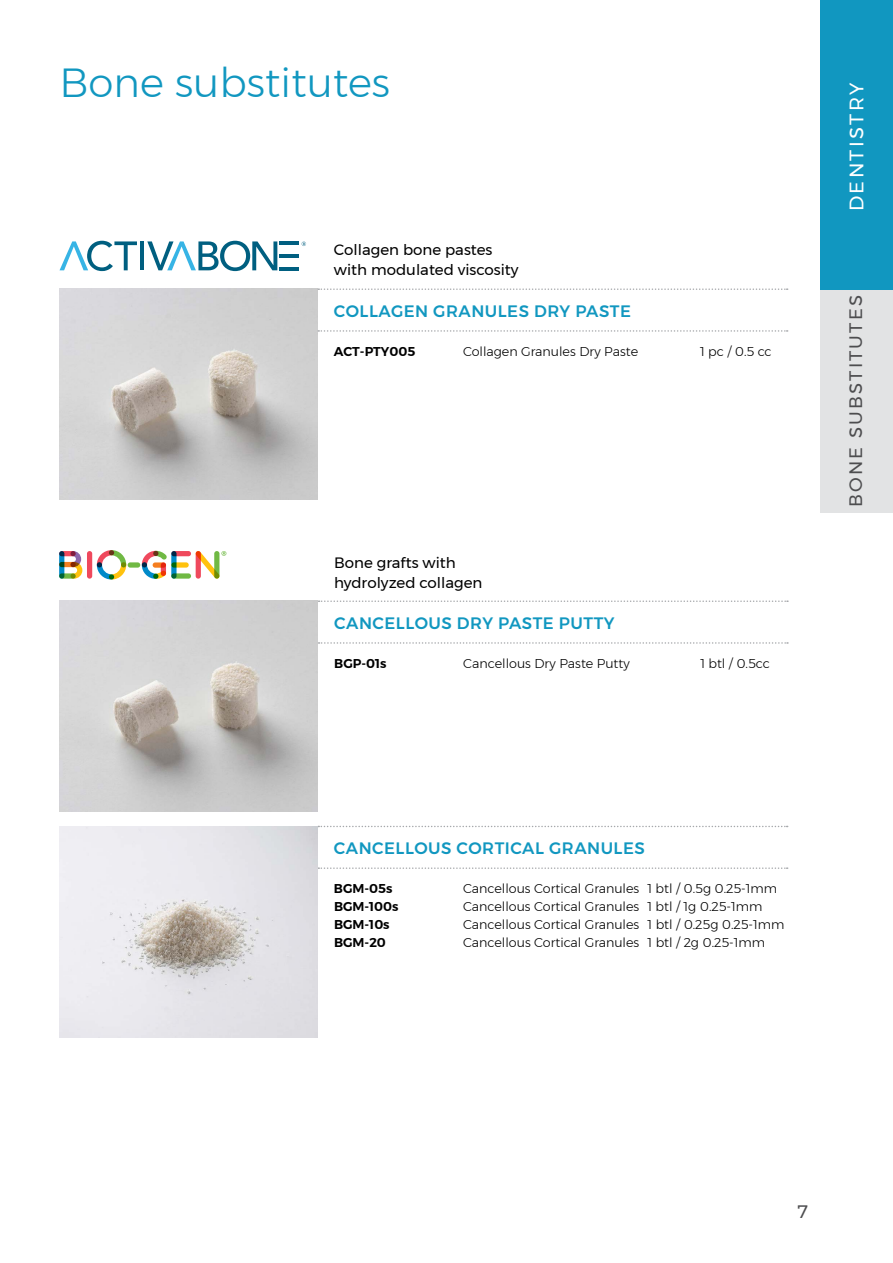
<style>
.page{position:relative;width:893px;height:1263px;background:#fff}
.page>*{position:absolute;margin:0;border:0;box-sizing:border-box;transform-origin:0 0}
.t1{font:300 40.5px "Montserrat";color:#1197c0}
.t2{font:19.5px "Montserrat";letter-spacing:.12em;color:#fff}
.t3{font:18px "Montserrat";letter-spacing:.12em;color:#4d4d4f}
.t4{font:500 16.5px "Montserrat";letter-spacing:.03em;color:#1197c0}
.t5{font:15px/19.5px "Montserrat";color:#000}
.t6{font:300 12.75px "Montserrat";color:#000}
.t7{font:600 12.75px "Montserrat";color:#000}
</style>
<div class="page">
<div style="left:821px;top:288px;width:72px;height:225px;background:#e2e3e4"></div>
<div style="left:821px;top:0;width:72px;height:289px;background:#1197c0"></div>
<svg style="left:60px;top:241px;width:77px;height:30px"></svg>
<hr style="left:140px;top:241px;width:4px;height:29px;background:#005f80">
<svg style="left:147px;top:241px;width:130px;height:30px"></svg>
<hr style="left:280px;top:241px;width:19px;height:4px;background:#005f80">
<hr style="left:280px;top:267px;width:19px;height:3px;background:#005f80">
<hr style="left:280px;top:254px;width:19px;height:3px;background:#005f80">
<svg style="left:302px;top:242px;width:4px;height:4px"></svg>
<img style="left:60px;top:288px;width:257px;height:211px">
<svg style="left:318px;top:288px;width:470px;height:2px"></svg>
<svg style="left:318px;top:330px;width:470px;height:2px"></svg>
<img style="left:60px;top:600px;width:257px;height:211px">
<svg style="left:319px;top:600px;width:469px;height:2px"></svg>
<svg style="left:319px;top:642px;width:469px;height:2px"></svg>
<div style="left:87px;top:551px;width:5px;height:28px;background:#ef495d;border-radius:3px"></div>
<div style="left:171px;top:551px;width:6px;height:28px;background:#008ac9;border-radius:3px"></div>
<svg style="left:171px;top:551px;width:20px;height:5px"></svg>
<svg style="left:171px;top:562px;width:18px;height:6px"></svg>
<svg style="left:171px;top:573px;width:20px;height:6px"></svg>
<div style="left:59px;top:551px;width:5px;height:28px;background:#008ac9;border-radius:3px"></div>
<svg style="left:59px;top:551px;width:17px;height:5px"></svg>
<svg style="left:59px;top:562px;width:17px;height:5px"></svg>
<svg style="left:59px;top:573px;width:17px;height:6px"></svg>
<svg style="left:70px;top:551px;width:12px;height:28px"></svg>
<svg style="left:97px;top:550px;width:29px;height:29px"></svg>
<svg style="left:142px;top:551px;width:25px;height:28px"></svg>
<div style="left:128px;top:562px;width:12px;height:6px;background:#70b944;border-radius:3px"></div>
<svg style="left:196px;top:551px;width:30px;height:28px"></svg>
<svg style="left:318px;top:826px;width:470px;height:1px"></svg>
<svg style="left:318px;top:867px;width:470px;height:2px"></svg>
<img style="left:60px;top:826px;width:257px;height:211px">
<h1 class="t1" style="left:60px;top:52px;width:332px">Bone substitutes</h1>
<p class="t5" style="left:334px;top:240px;width:186px">Collagen bone pastes with modulated viscosity</p>
<p class="t4" style="left:334px;top:298px;width:298px">COLLAGEN GRANULES DRY PASTE</p>
<p class="t7" style="left:334px;top:341px;width:83px">ACT-PTY005</p>
<p class="t6" style="left:463px;top:342px;width:177px">Collagen Granules Dry Paste</p>
<p class="t6" style="left:700px;top:342px;width:73px">1 pc / 0.5 cc</p>
<p class="t5" style="left:334px;top:553px;width:150px">Bone grafts with hydrolyzed collagen</p>
<p class="t4" style="left:334px;top:610px;width:282px">CANCELLOUS DRY PASTE PUTTY</p>
<p class="t7" style="left:334px;top:653px;width:54px">BGP-01s</p>
<p class="t6" style="left:463px;top:654px;width:168px">Cancellous Dry Paste Putty</p>
<p class="t6" style="left:700px;top:654px;width:71px">1 btl / 0.5cc</p>
<h2 class="t2" style="left:842px;top:211px;width:130px;rotate:-90deg">DENTISTRY</h2>
<h3 class="t3" style="left:842px;top:507px;width:213px;rotate:-90deg">BONE SUBSTITUTES</h3>
<p class="t4" style="left:334px;top:836px;width:312px">CANCELLOUS CORTICAL GRANULES</p>
<p class="t7" style="left:334px;top:878px;width:60px">BGM-05s</p>
<p class="t6" style="left:463px;top:879px;width:316px">Cancellous Cortical Granules 1 btl / 0.5g 0.25-1mm</p>
<p class="t7" style="left:334px;top:896px;width:66px">BGM-100s</p>
<p class="t6" style="left:463px;top:897px;width:301px">Cancellous Cortical Granules 1 btl / 1g 0.25-1mm</p>
<p class="t7" style="left:334px;top:914px;width:57px">BGM-10s</p>
<p class="t6" style="left:463px;top:915px;width:323px">Cancellous Cortical Granules 1 btl / 0.25g 0.25-1mm</p>
<p class="t7" style="left:334px;top:932px;width:53px">BGM-20</p>
<p class="t6" style="left:463px;top:933px;width:304px">Cancellous Cortical Granules 1 btl / 2g 0.25-1mm</p>
<h3 class="t3" style="left:798px;top:1198px;width:12px">7</h3>
</div>
